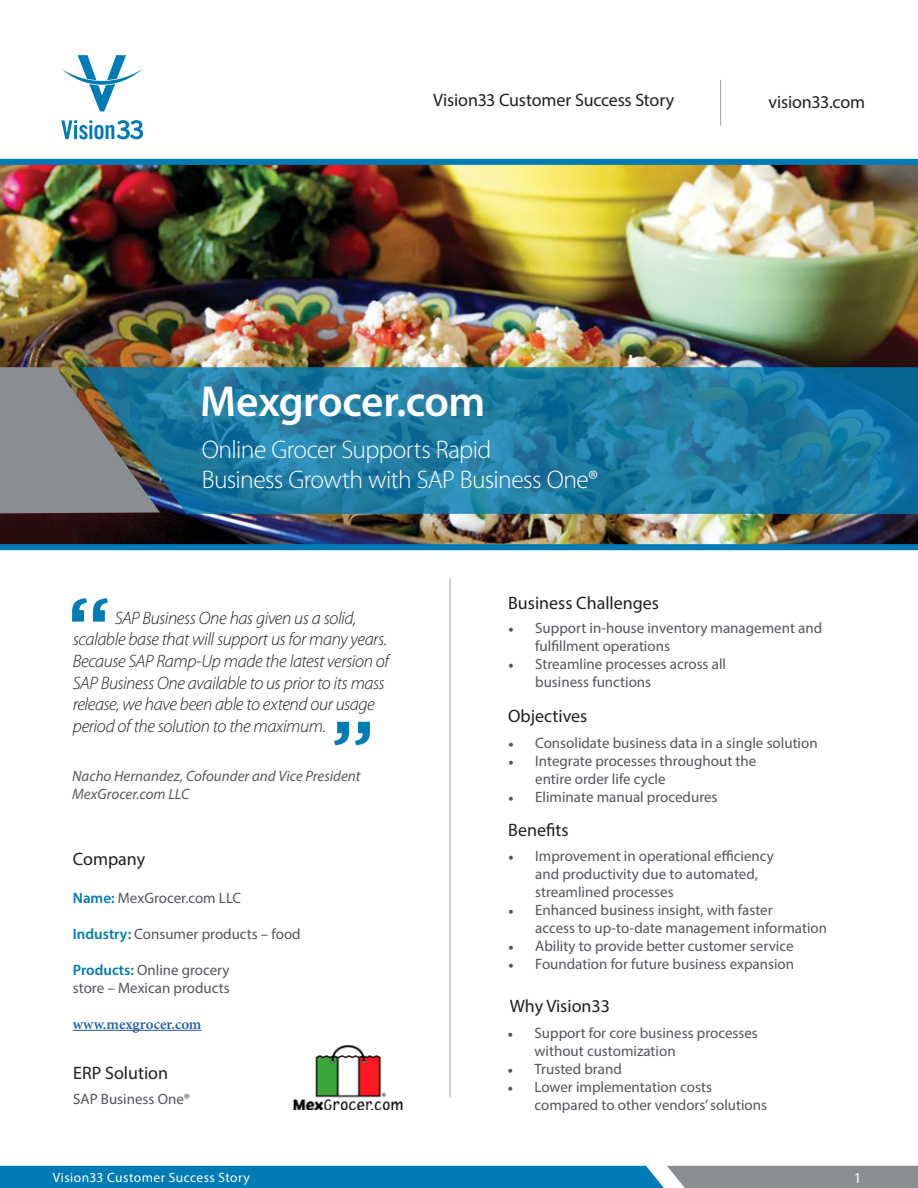
<style>
.page{position:relative;width:918px;height:1188px;background:#fff}
.page>*{position:absolute;margin:0;border:0;box-sizing:border-box;transform-origin:0 0}
.t1{font:600 43.5px "Myriad Pro";letter-spacing:-.01em;color:#fff}
.t2{font:300 25.5px/30.6px "Myriad Pro";letter-spacing:-.025em;color:#fff}
.t3{font:italic 300 18px/21.6px "Myriad Pro";letter-spacing:-.025em;color:#221f20}
.t4{font:18px "Myriad Pro";color:#221f20}
.t5{font:15px/18px "Myriad Pro";color:#52555b}
.t6{font:italic 15px/18px "Myriad Pro";color:#58595b}
.t7{font:600 15px "Minion Pro";color:#215e9e}
.t8{font:15px "Myriad Pro";color:#fff}
.t9{font:13.5px "Myriad Pro";letter-spacing:.03em;color:#fff}
.s1{font-weight:600;color:#007bb5}
.s2{font-family:"Minion Pro"}
</style>
<div class="page">
<svg style="left:0;top:1166px;width:918px;height:22px;background:#2a83ac"></svg>
<img style="left:0;top:159px;width:918px;height:391px">
<svg style="left:81px;top:367px;width:837px;height:147px;background:#1e7ba3"></svg>
<img style="left:0;top:367px;width:160px;height:146px">
<svg style="left:62px;top:55px;width:80px;height:56px"></svg>
<svg style="left:61px;top:120px;width:82px;height:19px"></svg>
<hr style="left:73px;top:1030px;width:129px;height:1px;background:#215e9e">
<hr style="left:450px;top:579px;width:1px;height:518px;background:#a0a2a4">
<svg style="left:72px;top:598px;width:36px;height:24px"></svg>
<hr style="left:720px;top:80px;width:1px;height:46px;background:#a0a2a4">
<svg style="left:334px;top:722px;width:36px;height:23px"></svg>
<img style="left:293px;top:1045px;width:110px;height:65px">
<p class="t4" style="left:433px;top:89px;width:243px">Vision33 Customer Success Story</p>
<p class="t4" style="left:769px;top:91px;width:98px">vision33.com</p>
<h1 class="t1" style="left:200px;top:374px;width:287px">Mexgrocer.com</h1>
<h2 class="t2" style="left:202px;top:434px;width:398px">Online Grocer Supports Rapid<br>Business Growth with SAP Business One®</h2>
<p class="t3" style="left:73px;top:607px;width:318px;text-indent:42px">SAP Business One has given us a solid, scalable base that will support us for many years.<br>Because SAP Ramp-Up made the latest version of SAP Business One available to us prior to its mass release, we have been able to extend our usage period of the solution to the maximum.</p>
<p class="t6" style="left:72px;top:766px;width:290px">Nacho Hernandez, Cofounder and Vice President<br>MexGrocer.com LLC</p>
<p class="t4" style="left:73px;top:848px;width:74px">Company</p>
<p class="t5" style="left:73px;top:889px;width:170px"><span class="s1">Name:</span> MexGrocer.com LLC</p>
<p class="t5" style="left:73px;top:925px;width:229px"><span class="s1">Industry:</span> Consumer products – food</p>
<p class="t5" style="left:73px;top:961px;width:158px"><span class="s1">Products:</span> Online grocery store – Mexican products</p>
<p class="t7" style="left:73px;top:1014px;width:130px">www.mexgrocer.com</p>
<p class="t4" style="left:73px;top:1062px;width:97px">ERP Solution</p>
<p class="t5" style="left:73px;top:1089px;width:118px">SAP Business One®</p>
<p class="t4" style="left:508px;top:592px;width:152px">Business Challenges</p>
<p class="t5" style="left:535px;top:619px;width:289px;text-indent:-27px"><span class="s2">•</span> Support in-house inventory management and fulfillment operations</p>
<p class="t5" style="left:535px;top:655px;width:192px;text-indent:-27px"><span class="s2">•</span> Streamline processes across all business functions</p>
<p class="t4" style="left:508px;top:705px;width:81px">Objectives</p>
<p class="t5" style="left:508px;top:734px;width:311px"><span class="s2">•</span> Consolidate business data in a single solution</p>
<p class="t5" style="left:535px;top:752px;width:223px;text-indent:-27px"><span class="s2">•</span> Integrate processes throughout the entire order life cycle</p>
<p class="t5" style="left:508px;top:788px;width:211px"><span class="s2">•</span> Eliminate manual procedures</p>
<p class="t4" style="left:508px;top:819px;width:62px">Benefits</p>
<p class="t5" style="left:535px;top:847px;width:240px;text-indent:-27px"><span class="s2">•</span> Improvement in operational efficiency and productivity due to automated, streamlined processes</p>
<p class="t5" style="left:535px;top:901px;width:293px;text-indent:-27px"><span class="s2">•</span> Enhanced business insight, with faster<br>access to up-to-date management information</p>
<p class="t5" style="left:508px;top:937px;width:287px"><span class="s2">•</span> Ability to provide better customer service</p>
<p class="t5" style="left:508px;top:955px;width:288px"><span class="s2">•</span> Foundation for future business expansion</p>
<p class="t4" style="left:510px;top:995px;width:102px">Why Vision33</p>
<p class="t5" style="left:535px;top:1023px;width:225px;text-indent:-27px"><span class="s2">•</span> Support for core business processes without customization</p>
<p class="t5" style="left:508px;top:1059px;width:116px"><span class="s2">•</span> Trusted brand</p>
<p class="t5" style="left:535px;top:1077px;width:234px;text-indent:-27px"><span class="s2">•</span> Lower implementation costs compared to other vendors’ solutions</p>
<p class="t9" style="left:53px;top:1169px;width:198px">Vision33 Customer Success Story</p>
<p class="t8" style="left:854px;top:1169px;width:9px">1</p>
</div>
